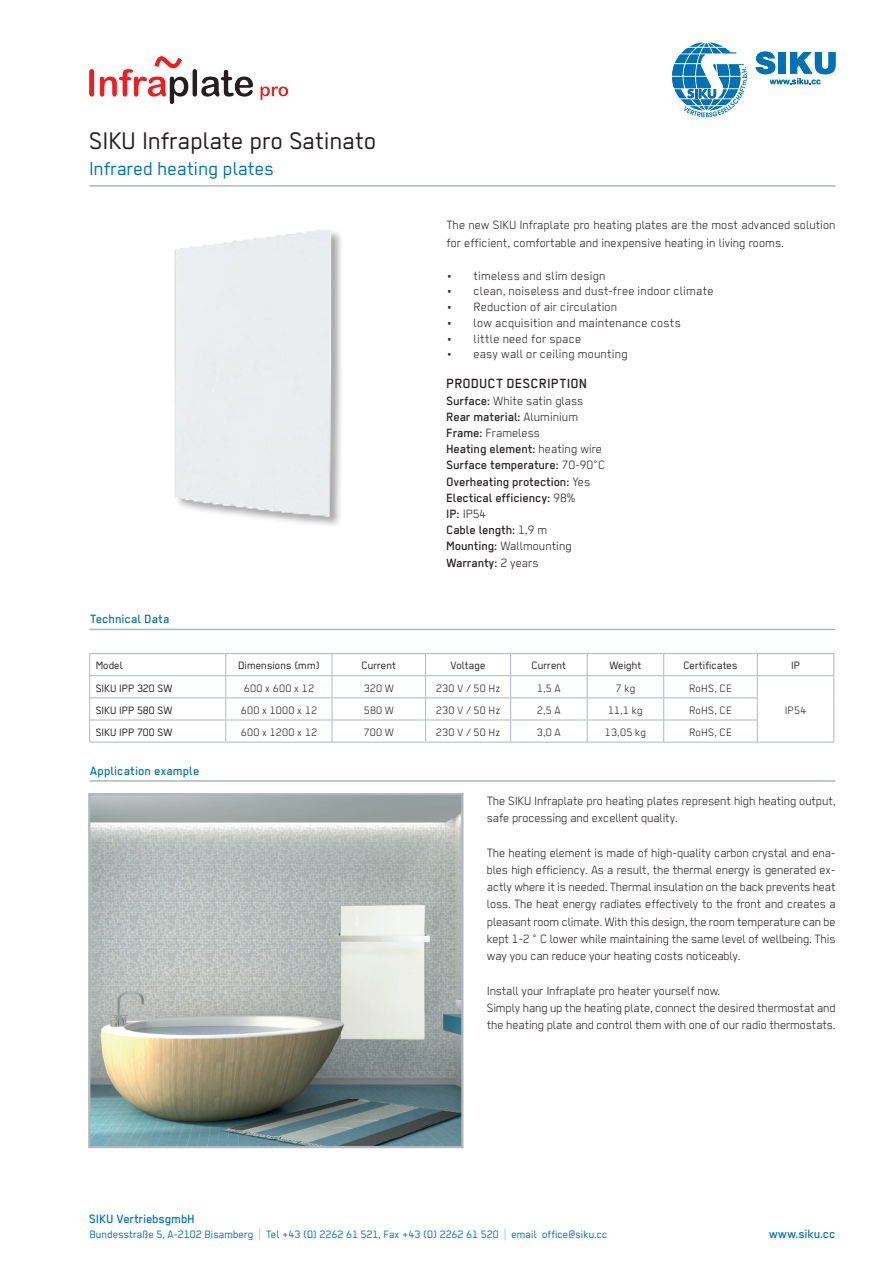
<style>
.page{position:relative;width:893px;height:1263px;background:#fff}
.page>*{position:absolute;margin:0;border:0;box-sizing:border-box;transform-origin:0 0}
.t1{font:27px "Regular";color:#231f20}
.t2{font:21px "Regular";color:#0071b5}
.t3{font:500 15px "Regular";letter-spacing:.01em;color:#231f20}
.t4{font:300 13.5px/17.2px "Regular";color:#231f20}
.t5{font:500 13.5px "Regular";color:#231f20}
.t6{font:500 13.5px "Regular";letter-spacing:.005em;color:#0071b5}
.t7{font:300 12px "Regular";letter-spacing:.03em;color:#231f20}
.t8{font:12px "Regular";color:#231f20}
.t9{font:12px "Regular";color:#0071b5}
.s1{font-weight:500}
.s2{font-weight:300}
</style>
<div class="page">
<hr style="left:89px;top:185px;width:747px;height:2px;background:#aeb8be">
<img style="left:174px;top:230px;width:168px;height:296px">
<hr style="left:89px;top:653px;width:137px;height:1px;background:#aeb8be">
<hr style="left:226px;top:653px;width:106px;height:1px;background:#aeb8be">
<hr style="left:332px;top:653px;width:94px;height:1px;background:#aeb8be">
<hr style="left:426px;top:653px;width:85px;height:1px;background:#aeb8be">
<hr style="left:511px;top:653px;width:76px;height:1px;background:#aeb8be">
<hr style="left:587px;top:653px;width:77px;height:1px;background:#aeb8be">
<hr style="left:664px;top:653px;width:93px;height:1px;background:#aeb8be">
<hr style="left:757px;top:653px;width:77px;height:1px;background:#aeb8be">
<hr style="left:89px;top:675px;width:137px;height:1px;background:#aeb8be">
<hr style="left:226px;top:675px;width:106px;height:1px;background:#aeb8be">
<hr style="left:332px;top:675px;width:94px;height:1px;background:#aeb8be">
<svg style="left:89px;top:654px;width:1px;height:88px"></svg>
<svg style="left:225px;top:654px;width:1px;height:88px"></svg>
<svg style="left:332px;top:654px;width:1px;height:88px"></svg>
<hr style="left:426px;top:675px;width:85px;height:1px;background:#aeb8be">
<hr style="left:426px;top:697px;width:85px;height:1px;background:#aeb8be">
<hr style="left:426px;top:720px;width:85px;height:1px;background:#aeb8be">
<svg style="left:425px;top:654px;width:1px;height:88px"></svg>
<hr style="left:426px;top:742px;width:85px;height:1px;background:#aeb8be">
<hr style="left:511px;top:675px;width:76px;height:1px;background:#aeb8be">
<hr style="left:587px;top:675px;width:77px;height:1px;background:#aeb8be">
<hr style="left:664px;top:675px;width:93px;height:1px;background:#aeb8be">
<svg style="left:510px;top:654px;width:1px;height:88px"></svg>
<svg style="left:587px;top:654px;width:1px;height:88px"></svg>
<svg style="left:663px;top:654px;width:1px;height:88px"></svg>
<hr style="left:757px;top:675px;width:77px;height:1px;background:#aeb8be">
<svg style="left:757px;top:654px;width:1px;height:88px"></svg>
<svg style="left:833px;top:654px;width:1px;height:88px"></svg>
<hr style="left:757px;top:742px;width:77px;height:1px;background:#aeb8be">
<hr style="left:89px;top:697px;width:137px;height:1px;background:#aeb8be">
<hr style="left:226px;top:697px;width:106px;height:1px;background:#aeb8be">
<hr style="left:332px;top:697px;width:94px;height:1px;background:#aeb8be">
<hr style="left:89px;top:720px;width:137px;height:1px;background:#aeb8be">
<hr style="left:226px;top:720px;width:106px;height:1px;background:#aeb8be">
<hr style="left:332px;top:720px;width:94px;height:1px;background:#aeb8be">
<hr style="left:89px;top:742px;width:137px;height:1px;background:#aeb8be">
<hr style="left:226px;top:742px;width:106px;height:1px;background:#aeb8be">
<hr style="left:332px;top:742px;width:94px;height:1px;background:#aeb8be">
<hr style="left:511px;top:697px;width:76px;height:1px;background:#aeb8be">
<hr style="left:587px;top:697px;width:77px;height:1px;background:#aeb8be">
<hr style="left:664px;top:697px;width:94px;height:1px;background:#aeb8be">
<hr style="left:511px;top:720px;width:76px;height:1px;background:#aeb8be">
<hr style="left:587px;top:720px;width:77px;height:1px;background:#aeb8be">
<hr style="left:664px;top:720px;width:94px;height:1px;background:#aeb8be">
<hr style="left:511px;top:742px;width:76px;height:1px;background:#aeb8be">
<hr style="left:587px;top:742px;width:77px;height:1px;background:#aeb8be">
<hr style="left:664px;top:742px;width:93px;height:1px;background:#aeb8be">
<hr style="left:90px;top:629px;width:745px;height:1px;background:#aeb8be">
<hr style="left:90px;top:780px;width:745px;height:2px;background:#aeb8be">
<img style="left:91px;top:796px;width:369px;height:349px">
<div style="left:88px;top:793px;width:375px;height:355px;border:2px solid #aeb8be"></div>
<img style="left:89px;top:57px;width:199px;height:46px">
<svg style="left:756px;top:52px;width:80px;height:32px"></svg>
<svg style="left:672px;top:43px;width:75px;height:74px"></svg>
<p class="t1" style="left:89px;top:126px;width:289px">SIKU Infraplate pro Satinato</p>
<p class="t2" style="left:89px;top:157px;width:186px">Infrared heating plates</p>
<p class="t6" style="left:90px;top:612px;width:81px">Technical Data</p>
<p class="t4" style="left:446px;top:217px;width:391px">The new SIKU Infraplate pro heating plates are the most advanced solution for efficient, comfortable and inexpensive heating in living rooms.</p>
<p class="t4" style="left:446px;top:267px;width:161px">• timeless and slim design</p>
<p class="t4" style="left:446px;top:283px;width:269px">• clean, noiseless and dust-free indoor climate</p>
<p class="t4" style="left:446px;top:298px;width:172px">• Reduction of air circulation</p>
<p class="t4" style="left:446px;top:314px;width:236px">• low acquisition and maintenance costs</p>
<p class="t4" style="left:446px;top:330px;width:136px">• little need for space</p>
<p class="t4" style="left:446px;top:346px;width:183px">• easy wall or ceiling mounting</p>
<p class="t3" style="left:446px;top:376px;width:142px">PRODUCT DESCRIPTION</p>
<p class="t4" style="left:446px;top:392px;width:138px"><span class="s1">Surface:</span> White satin glass</p>
<p class="t5" style="left:446px;top:409px;width:133px">Rear material: <span class="s2">Aluminium</span></p>
<p class="t4" style="left:446px;top:424px;width:95px"><span class="s1">Frame:</span> Frameless</p>
<p class="t5" style="left:446px;top:442px;width:157px">Heating element: <span class="s2">heating wire</span></p>
<p class="t5" style="left:446px;top:458px;width:160px">Surface temperature: <span class="s2">70-90°C</span></p>
<p class="t5" style="left:446px;top:474px;width:145px">Overheating protection: <span class="s2">Yes</span></p>
<p class="t5" style="left:446px;top:490px;width:131px">Electical efficiency: <span class="s2">98%</span></p>
<p class="t4" style="left:446px;top:505px;width:41px"><span class="s1">IP:</span> IP54</p>
<p class="t5" style="left:446px;top:523px;width:102px">Cable length: <span class="s2">1,9 m</span></p>
<p class="t4" style="left:446px;top:538px;width:127px"><span class="s1">Mounting:</span> Wallmounting</p>
<p class="t5" style="left:446px;top:555px;width:94px">Warranty: <span class="s2">2 years</span></p>
<p class="t8" style="left:96px;top:659px;width:29px">Model</p>
<p class="t8" style="left:238px;top:659px;width:83px">Dimensions (mm)</p>
<p class="t8" style="left:361px;top:659px;width:36px">Current</p>
<p class="t8" style="left:451px;top:659px;width:36px">Voltage</p>
<p class="t8" style="left:532px;top:659px;width:36px">Current</p>
<p class="t8" style="left:609px;top:659px;width:33px">Weight</p>
<p class="t8" style="left:683px;top:659px;width:56px">Certificates</p>
<p class="t8" style="left:791px;top:659px;width:10px">IP</p>
<p class="t8" style="left:96px;top:681px;width:78px">SIKU IPP 320 SW</p>
<p class="t7" style="left:244px;top:682px;width:72px">600 x 600 x 12</p>
<p class="t7" style="left:364px;top:682px;width:32px">320 W</p>
<p class="t7" style="left:436px;top:682px;width:66px">230 V / 50 Hz</p>
<p class="t7" style="left:537px;top:682px;width:25px">1,5 A</p>
<p class="t7" style="left:616px;top:682px;width:21px">7 kg</p>
<p class="t7" style="left:689px;top:682px;width:44px">RoHS, CE</p>
<p class="t8" style="left:96px;top:703px;width:78px">SIKU IPP 580 SW</p>
<p class="t7" style="left:241px;top:704px;width:78px">600 x 1000 x 12</p>
<p class="t7" style="left:364px;top:704px;width:32px">580 W</p>
<p class="t7" style="left:436px;top:704px;width:66px">230 V / 50 Hz</p>
<p class="t7" style="left:537px;top:704px;width:25px">2,5 A</p>
<p class="t7" style="left:608px;top:704px;width:36px">11,1 kg</p>
<p class="t7" style="left:689px;top:704px;width:44px">RoHS, CE</p>
<p class="t7" style="left:785px;top:704px;width:23px">IP54</p>
<p class="t8" style="left:96px;top:726px;width:78px">SIKU IPP 700 SW</p>
<p class="t7" style="left:241px;top:726px;width:78px">600 x 1200 x 12</p>
<p class="t7" style="left:364px;top:726px;width:32px">700 W</p>
<p class="t7" style="left:436px;top:726px;width:66px">230 V / 50 Hz</p>
<p class="t7" style="left:537px;top:726px;width:25px">3,0 A</p>
<p class="t7" style="left:605px;top:726px;width:42px">13,05 kg</p>
<p class="t7" style="left:689px;top:726px;width:44px">RoHS, CE</p>
<p class="t6" style="left:90px;top:763px;width:111px">Application example</p>
<p class="t4" style="left:487px;top:792px;width:350px">The SIKU Infraplate pro heating plates represent high heating output, safe processing and excellent quality.</p>
<p class="t4" style="left:487px;top:844px;width:350px;text-align:justify">The heating element is made of high-quality carbon crystal and ena&shy;bles high efficiency. As a result, the thermal energy is generated ex&shy;actly where it is needed. Thermal insulation on the back prevents heat loss. The heat energy radiates effectively to the front and creates a pleasant room climate. With this design, the room temperature can be kept 1-2 ° C lower while maintaining the same level of wellbeing. This way you can reduce your heating costs noticeably.</p>
<p class="t4" style="left:487px;top:982px;width:235px">Install your Infraplate pro heater yourself now.</p>
<p class="t4" style="left:487px;top:999px;width:350px">Simply hang up the heating plate, connect the desired thermostat and the heating plate and control them with one of our radio thermostats.</p>
<p class="t6" style="left:89px;top:1211px;width:107px">SIKU VertriebsgmbH</p>
<p class="t9" style="left:89px;top:1227px;width:520px">Bundesstraße 5, A-2102 Bisamberg | Tel +43 (0) 2262 61 521, Fax +43 (0) 2262 61 520 | email office@siku.cc</p>
<p class="t6" style="left:769px;top:1226px;width:68px">www.siku.cc</p>
</div>
